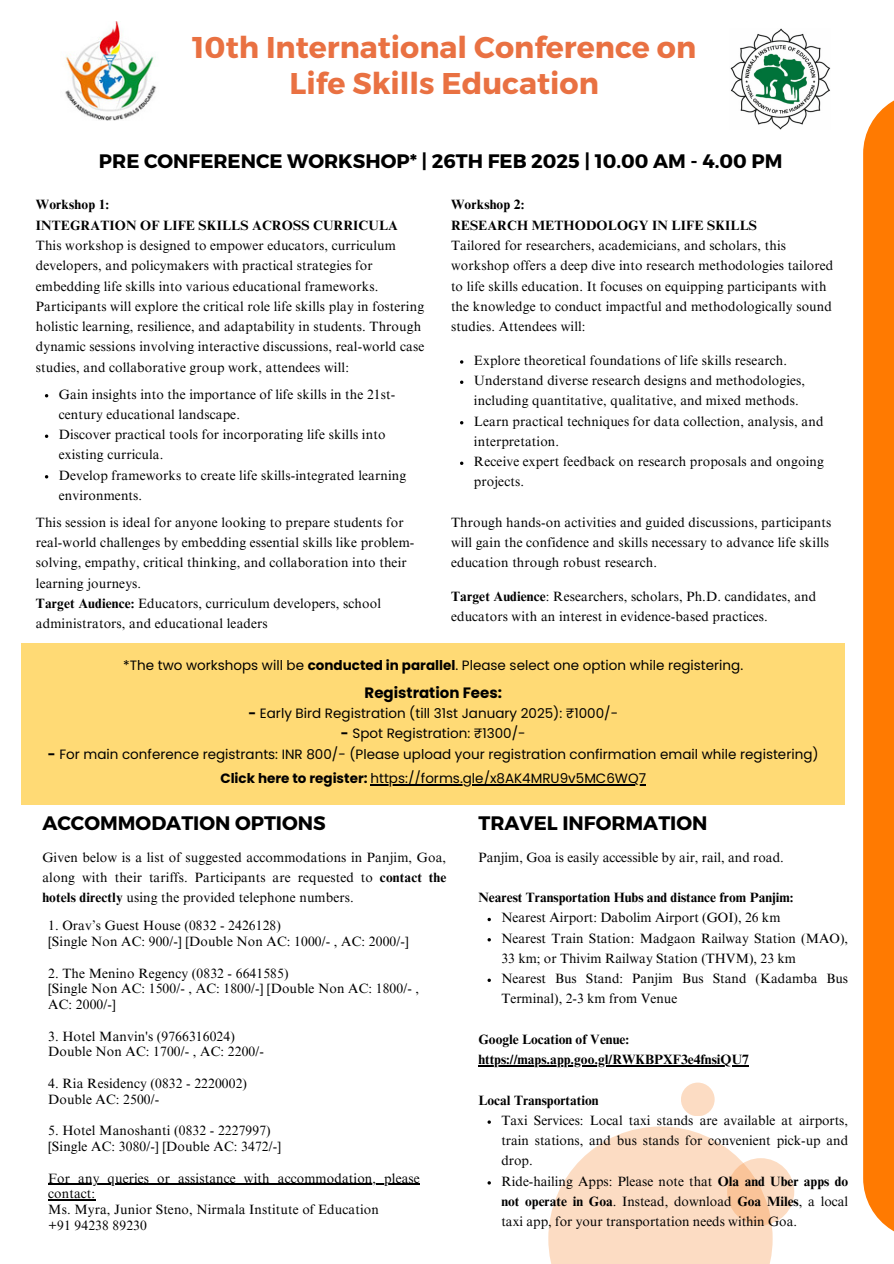
<style>
.page{position:relative;width:894px;height:1264px;background:#fff}
.page>*{position:absolute;margin:0;border:0;box-sizing:border-box;transform-origin:0 0}
.t1{font:700 30px/36px "Montserrat";color:#e97142;text-align:center}
.t2{font:700 19.5px "Montserrat";color:#000}
.t3{font:700 15px "Poppins";color:#000}
.t4{font:13.5px/20.2px "Times NRMT Pro";letter-spacing:.01em;color:#000}
.t5{font:13.5px "Poppins";color:#000}
.t6{font:700 13.5px "Times NRMT Pro";color:#000}
.s1{font-weight:700}
</style>
<div class="page">
<svg style="left:548px;top:1126px;width:224px;height:137px;fill:#fcdcc3"></svg>
<div style="left:680px;top:1082px;width:34px;height:34px;background:#fcdcc3;border-radius:50%"></div>
<svg style="left:727px;top:1158px;width:67px;height:67px"></svg>
<div style="left:862px;top:67px;width:31px;height:1196px;background:#ff7a01"></div>
<img style="left:65px;top:21px;width:92px;height:99px">
<img style="left:730px;top:28px;width:99px;height:102px">
<svg style="left:487px;top:917px;width:4px;height:4px"></svg>
<svg style="left:487px;top:938px;width:4px;height:3px"></svg>
<svg style="left:487px;top:978px;width:4px;height:4px"></svg>
<hr style="left:478px;top:1065px;width:270px;height:1px;background:#000">
<hr style="left:48px;top:1183px;width:372px;height:1px;background:#000">
<hr style="left:48px;top:1199px;width:47px;height:1px;background:#000">
<svg style="left:45px;top:434px;width:3px;height:4px"></svg>
<svg style="left:460px;top:380px;width:3px;height:4px"></svg>
<svg style="left:460px;top:461px;width:3px;height:4px"></svg>
<div style="left:21px;top:643px;width:823px;height:161px;background:#ffda75"></div>
<hr style="left:370px;top:784px;width:276px;height:1px;background:#000">
<p class="t1" style="left:192px;top:27px;width:505px">10th International Conference on<br>Life Skills Education</p>
<p class="t2" style="left:99px;top:148px;width:684px">PRE CONFERENCE WORKSHOP* | 26TH FEB 2025 | 10.00 AM - 4.00 PM</p>
<h2 class="t6" style="left:36px;top:200px;width:75px">Workshop 1:</h2>
<h2 class="t6" style="left:36px;top:220px;width:363px">INTEGRATION OF LIFE SKILLS ACROSS CURRICULA</h2>
<p class="t4" style="left:36px;top:237px;width:361px">This workshop is designed to empower educators, curriculum developers, and policymakers with practical strategies for embedding life skills into various educational frameworks.</p>
<p class="t4" style="left:36px;top:298px;width:390px">Participants will explore the critical role life skills play in fostering holistic learning, resilience, and adaptability in students. Through dynamic sessions involving interactive discussions, real-world case studies, and collaborative group work, attendees will:</p>
<p class="t4" style="left:59px;top:385px;width:338px">Gain insights into the importance of life skills in the 21st&shy;century educational landscape.</p>
<p class="t4" style="left:59px;top:426px;width:328px">Discover practical tools for incorporating life skills into existing curricula.</p>
<p class="t4" style="left:59px;top:466px;width:349px">Develop frameworks to create life skills-integrated learning environments.</p>
<p class="t4" style="left:36px;top:514px;width:380px">This session is ideal for anyone looking to prepare students for real-world challenges by embedding essential skills like problem&shy;solving, empathy, critical thinking, and collaboration into their learning journeys.</p>
<p class="t4" style="left:36px;top:595px;width:346px"><span class="s1">Target Audience:</span> Educators, curriculum developers, school administrators, and educational leaders</p>
<p class="t6" style="left:451px;top:200px;width:75px">Workshop 2:</p>
<p class="t6" style="left:451px;top:220px;width:307px">RESEARCH METHODOLOGY IN LIFE SKILLS</p>
<p class="t4" style="left:451px;top:237px;width:383px">Tailored for researchers, academicians, and scholars, this workshop offers a deep dive into research methodologies tailored to life skills education. It focuses on equipping participants with the knowledge to conduct impactful and methodologically sound studies. Attendees will:</p>
<p class="t4" style="left:474px;top:352px;width:314px">Explore theoretical foundations of life skills research.</p>
<p class="t4" style="left:474px;top:372px;width:333px">Understand diverse research designs and methodologies, including quantitative, qualitative, and mixed methods.</p>
<p class="t4" style="left:474px;top:412px;width:351px">Learn practical techniques for data collection, analysis, and interpretation.</p>
<p class="t4" style="left:474px;top:453px;width:351px">Receive expert feedback on research proposals and ongoing projects.</p>
<p class="t4" style="left:451px;top:514px;width:382px">Through hands-on activities and guided discussions, participants will gain the confidence and skills necessary to advance life skills education through robust research.</p>
<p class="t4" style="left:451px;top:588px;width:367px"><span class="s1">Target Audience</span>: Researchers, scholars, Ph.D. candidates, and educators with an interest in evidence-based practices.</p>
<h3 class="t5" style="left:123px;top:655px;width:621px">*The two workshops will be <span class="s1">conducted in parallel</span>. Please select one option while registering.</h3>
<p class="t3" style="left:364px;top:682px;width:139px">Registration Fees:</p>
<p class="t5" style="left:248px;top:703px;width:371px"><span class="s1">-</span> Early Bird Registration (till 31st January 2025): ₹1000/-</p>
<p class="t5" style="left:341px;top:724px;width:186px"><span class="s1">-</span> Spot Registration: ₹1300/-</p>
<h3 class="t5" style="left:48px;top:744px;width:772px"><span class="s1">-</span> For main conference registrants: INR 800/- (Please upload your registration confirmation email while registering)</h3>
<h3 class="t5" style="left:220px;top:769px;width:427px"><span class="s1">Click here to register:</span> https://forms.gle/x8AK4MRU9v5MC6WQ7</h3>
<h1 class="t2" style="left:42px;top:810px;width:285px">ACCOMMODATION OPTIONS</h1>
<p class="t4" style="left:42px;top:848px;width:405px;text-align:justify">Given below is a list of suggested accommodations in Panjim, Goa, along with their tariffs. Participants are requested to <span class="s1">contact the hotels directly</span> using the provided telephone numbers.</p>
<p class="t4" style="left:48px;top:917px;width:234px">1. Orav’s Guest House (0832 - 2426128)</p>
<p class="t4" style="left:48px;top:933px;width:362px">[Single Non AC: 900/-] [Double Non AC: 1000/- , AC: 2000/-]</p>
<p class="t4" style="left:48px;top:964px;width:242px">2. The Menino Regency (0832 - 6641585)</p>
<p class="t4" style="left:48px;top:980px;width:372px">[Single Non AC: 1500/- , AC: 1800/-] [Double Non AC: 1800/- ,</p>
<p class="t4" style="left:48px;top:996px;width:69px">AC: 2000/-]</p>
<p class="t4" style="left:48px;top:1027px;width:188px">3. Hotel Manvin's (9766316024)</p>
<p class="t4" style="left:48px;top:1043px;width:217px">Double Non AC: 1700/- , AC: 2200/-</p>
<p class="t4" style="left:48px;top:1074px;width:200px">4. Ria Residency (0832 - 2220002)</p>
<p class="t4" style="left:48px;top:1090px;width:113px">Double AC: 2500/-</p>
<p class="t4" style="left:48px;top:1122px;width:224px">5. Hotel Manoshanti (0832 - 2227997)</p>
<p class="t4" style="left:48px;top:1137px;width:234px">[Single AC: 3080/-] [Double AC: 3472/-]</p>
<p class="t4" style="left:48px;top:1171px;width:373px;line-height:15.8px">For any queries or assistance with accommodation, please contact:</p>
<p class="t4" style="left:48px;top:1200px;width:332px">Ms. Myra, Junior Steno, Nirmala Institute of Education</p>
<p class="t4" style="left:48px;top:1216px;width:100px">+91 94238 89230</p>
<h2 class="t2" style="left:478px;top:810px;width:230px">TRAVEL INFORMATION</h2>
<p class="t4" style="left:478px;top:848px;width:307px">Panjim, Goa is easily accessible by air, rail, and road.</p>
<p class="t6" style="left:478px;top:892px;width:316px">Nearest Transportation Hubs and distance from Panjim:</p>
<p class="t4" style="left:501px;top:909px;width:280px">Nearest Airport: Dabolim Airport (GOI), 26 km</p>
<p class="t4" style="left:501px;top:929px;width:348px">Nearest Train Station: Madgaon Railway Station (MAO),<br>33 km; or Thivim Railway Station (THVM), 23 km</p>
<p class="t4" style="left:501px;top:970px;width:348px">Nearest Bus Stand: Panjim Bus Stand (Kadamba Bus<br>Terminal), 2-3 km from Venue</p>
<p class="t6" style="left:478px;top:1034px;width:152px">Google Location of Venue:</p>
<p class="t6" style="left:478px;top:1054px;width:272px">https://maps.app.goo.gl/RWKBPXF3e4fnsiQU7</p>
<p class="t6" style="left:478px;top:1094px;width:121px">Local Transportation</p>
<p class="t4" style="left:501px;top:1111px;width:348px;text-align:justify">Taxi Services: Local taxi stands are available at airports, train stations, and bus stands for convenient pick-up and drop.</p>
<p class="t4" style="left:501px;top:1172px;width:348px;text-align:justify">Ride-hailing Apps: Please note that <span class="s1">Ola and Uber apps do not operate in Goa</span>. Instead, download <span class="s1">Goa Miles</span>, a local taxi app, for your transportation needs within Goa.</p>
</div>
